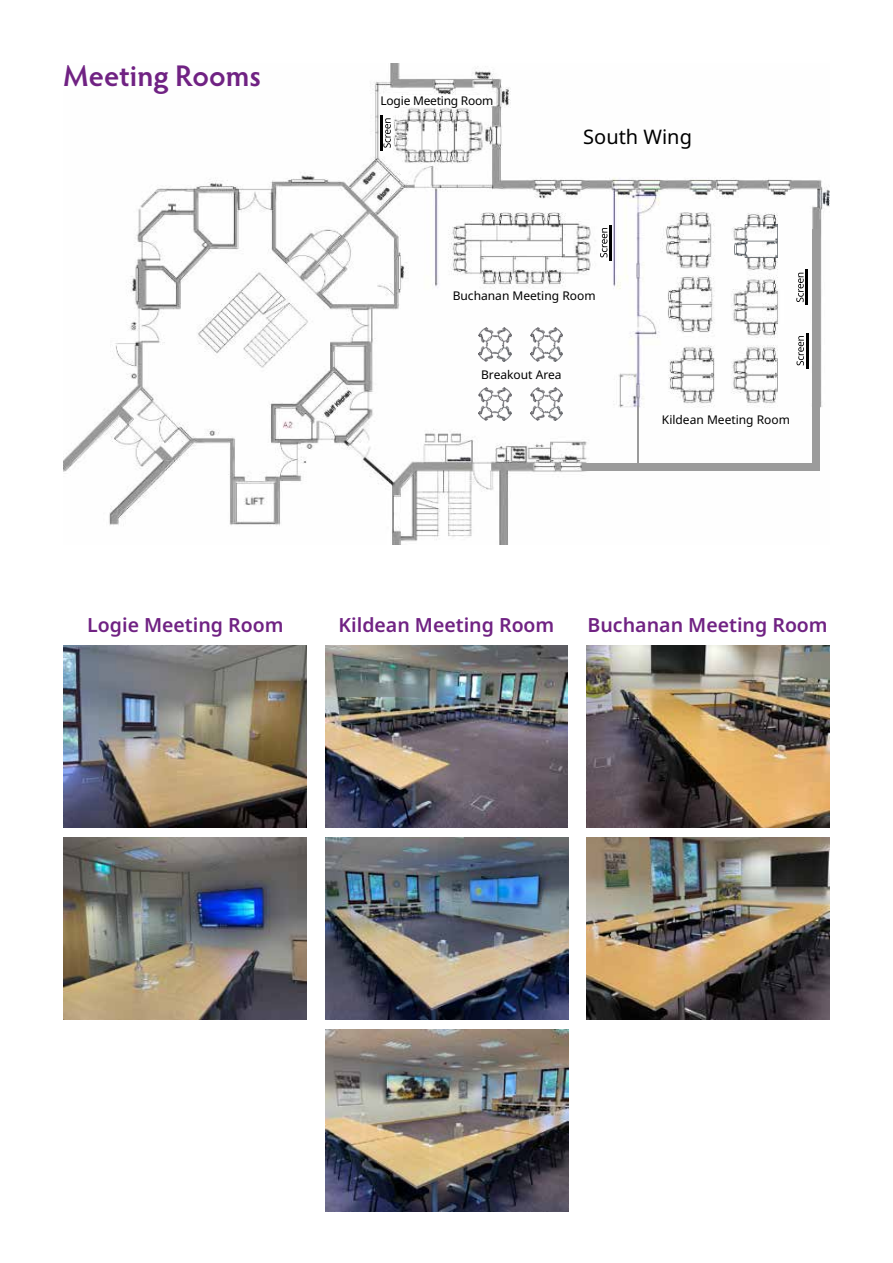
<style>
.page{position:relative;width:893px;height:1263px;background:#fff}
.page>*{position:absolute;margin:0;border:0;box-sizing:border-box;transform-origin:0 0}
.t1{font:600 30px "Hypatia Sans Pro";color:#702283}
.t2{font:19.95px "Noto Sans";color:#000}
.t3{font:600 19.5px "Noto Sans";color:#702283}
.t4{font:12px "Noto Sans";color:#000}
.t5{font:12px "Noto Sans";letter-spacing:-.02em;color:#000}
</style>
<div class="page">
<img style="left:64px;top:64px;width:765px;height:480px">
<img style="left:530px;top:328px;width:33px;height:33px">
<img style="left:479px;top:328px;width:32px;height:33px">
<img style="left:530px;top:387px;width:33px;height:34px">
<img style="left:479px;top:387px;width:32px;height:34px">
<div style="left:396px;top:96px;width:90px;height:11px;background:#fff"></div>
<div style="left:582px;top:463px;width:238px;height:8px;background:#9b9b9b"></div>
<div style="left:812px;top:229px;width:8px;height:238px;background:#9b9b9b"></div>
<hr style="left:637px;top:406px;width:2px;height:60px;background:#9b9b9b">
<img style="left:734px;top:224px;width:44px;height:34px">
<hr style="left:609px;top:225px;width:3px;height:36px;background:#000">
<svg style="left:600px;top:228px;width:7px;height:29px"></svg>
<hr style="left:805px;top:269px;width:3px;height:36px;background:#000">
<svg style="left:796px;top:273px;width:8px;height:29px"></svg>
<hr style="left:806px;top:333px;width:2px;height:36px;background:#000">
<svg style="left:796px;top:336px;width:8px;height:29px"></svg>
<hr style="left:380px;top:115px;width:3px;height:36px;background:#000">
<svg style="left:383px;top:118px;width:8px;height:30px"></svg>
<img style="left:64px;top:645px;width:242px;height:182px">
<img style="left:64px;top:838px;width:242px;height:181px">
<img style="left:325px;top:645px;width:243px;height:182px">
<img style="left:326px;top:838px;width:242px;height:181px">
<img style="left:326px;top:1030px;width:242px;height:182px">
<img style="left:587px;top:645px;width:242px;height:182px">
<img style="left:587px;top:838px;width:242px;height:181px">
<h1 class="t1" style="left:63px;top:55px;width:199px">Meeting Rooms</h1>
<p class="t5" style="left:381px;top:92px;width:114px">Logie Meeting Room</p>
<p class="t2" style="left:583px;top:122px;width:110px">South Wing</p>
<p class="t4" style="left:453px;top:287px;width:144px">Buchanan Meeting Room</p>
<p class="t4" style="left:481px;top:366px;width:82px">Breakout Area</p>
<p class="t4" style="left:662px;top:411px;width:130px">Kildean Meeting Room</p>
<p class="t3" style="left:87px;top:611px;width:198px">Logie Meeting Room</p>
<p class="t3" style="left:339px;top:611px;width:217px">Kildean Meeting Room</p>
<p class="t3" style="left:587px;top:611px;width:242px">Buchanan Meeting Room</p>
</div>
